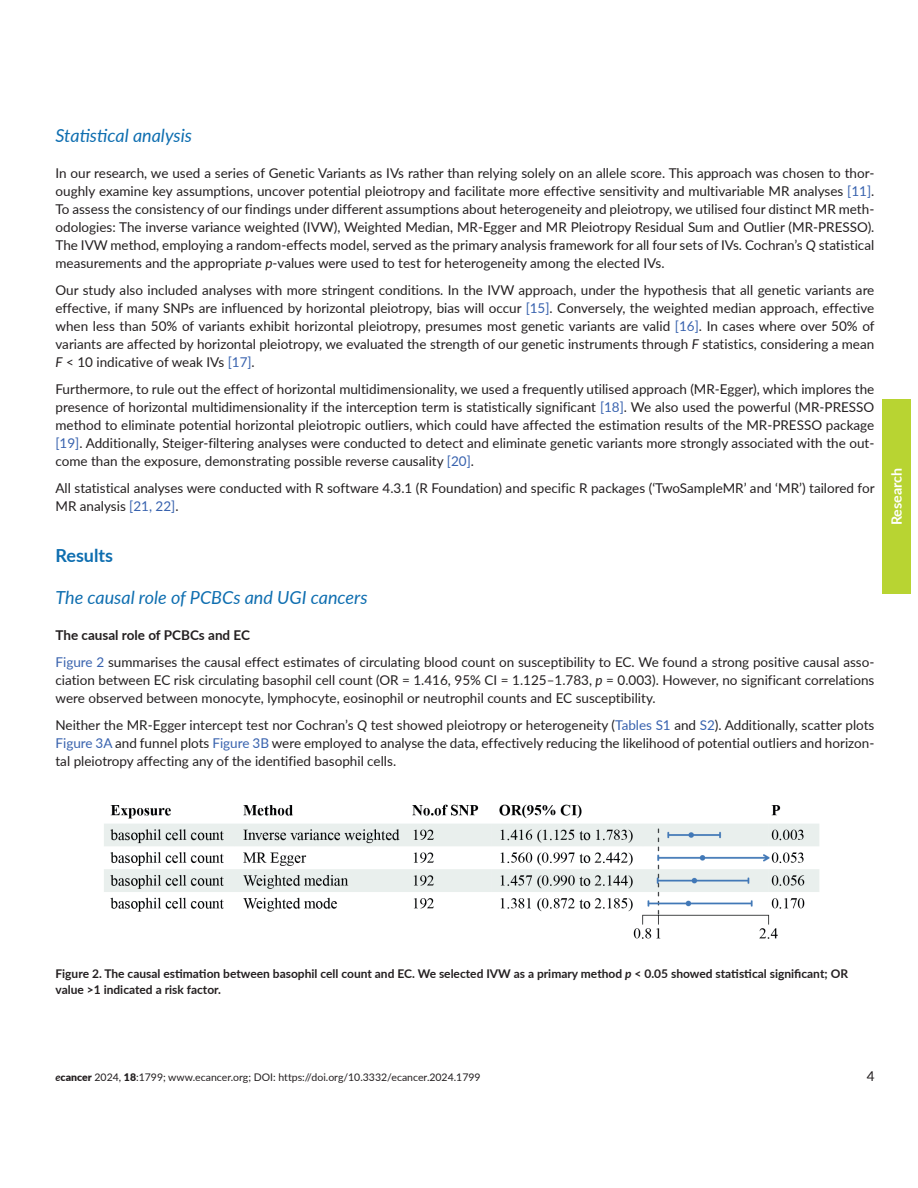
<style>
.page{position:relative;width:918px;height:1188px;background:#fff}
.page>*{position:absolute;margin:0;border:0;box-sizing:border-box;transform-origin:0 0}
.t1{font:italic 18px "Lato";color:#0e6eb0}
.t2{font:700 18px "Lato";color:#0e6eb0}
.t3{font:700 14.25px "Lato";color:#fff}
.t4{font:13.5px/18px "Lato";color:#231f20;text-align:justify}
.t5{font:700 12px/16.5px "Lato";color:#231f20}
.t6{font:10.5px "Lato";color:#231f20}
.s1{color:#3862ae}
.s2{font-style:italic}
.s3{font-weight:700}
.s4{font-weight:700;font-style:italic}
.s5{font-weight:900}
</style>
<div class="page">
<div style="left:882px;top:399px;width:29px;height:195px;background:#b8d432"></div>
<img style="left:104px;top:804px;width:715px;height:135px">
<h1 class="t1" style="left:56px;top:123px;width:138px">Statistical analysis</h1>
<p class="t4" style="left:56px;top:164px;width:820px">In our research, we used a series of Genetic Variants as IVs rather than relying solely on an allele score. This approach was chosen to thor&shy;oughly examine key assumptions, uncover potential pleiotropy and facilitate more effective sensitivity and multivariable MR analyses <span class="s1">[11]</span>.<br>To assess the consistency of our findings under different assumptions about heterogeneity and pleiotropy, we utilised four distinct MR meth&shy;odologies: The inverse variance weighted (IVW), Weighted Median, MR-Egger and MR Pleiotropy Residual Sum and Outlier (MR-PRESSO).<br>The IVW method, employing a random-effects model, served as the primary analysis framework for all four sets of IVs. Cochran’s <span class="s2">Q</span> statistical measurements and the appropriate <span class="s2">p</span>-values were used to test for heterogeneity among the elected IVs.</p>
<p class="t4" style="left:56px;top:280px;width:821px">Our study also included analyses with more stringent conditions. In the IVW approach, under the hypothesis that all genetic variants are effective, if many SNPs are influenced by horizontal pleiotropy, bias will occur <span class="s1">[15]</span>. Conversely, the weighted median approach, effective when less than 50% of variants exhibit horizontal pleiotropy, presumes most genetic variants are valid <span class="s1">[16]</span>. In cases where over 50% of variants are affected by horizontal pleiotropy, we evaluated the strength of our genetic instruments through <span class="s2">F</span> statistics, considering a mean <span class="s2">F</span> &lt; 10 indicative of weak IVs <span class="s1">[17]</span>.</p>
<p class="t4" style="left:56px;top:379px;width:820px">Furthermore, to rule out the effect of horizontal multidimensionality, we used a frequently utilised approach (MR-Egger), which implores the presence of horizontal multidimensionality if the interception term is statistically significant <span class="s1">[18]</span>. We also used the powerful (MR-PRESSO method to eliminate potential horizontal pleiotropic outliers, which could have affected the estimation results of the MR-PRESSO package <span class="s1">[19]</span>. Additionally, Steiger-filtering analyses were conducted to detect and eliminate genetic variants more strongly associated with the out&shy;come than the exposure, demonstrating possible reverse causality <span class="s1">[20]</span>.</p>
<p class="t4" style="left:56px;top:478px;width:821px">All statistical analyses were conducted with R software 4.3.1 (R Foundation) and specific R packages (‘TwoSampleMR’ and ‘MR’) tailored for<br>MR analysis <span class="s1">[21, 22]</span>.</p>
<h1 class="t2" style="left:56px;top:542px;width:59px">Results</h1>
<h1 class="t1" style="left:56px;top:585px;width:314px">The causal role of PCBCs and UGI cancers</h1>
<p class="t4" style="left:56px;top:621px;width:820px;line-height:27px"><span class="s3">The causal role of PCBCs and EC<br></span><span class="s1">Figure 2</span> summarises the causal effect estimates of circulating blood count on susceptibility to EC. We found a strong positive causal asso-</p>
<p class="t4" style="left:56px;top:671px;width:820px">ciation between EC risk circulating basophil cell count (OR = 1.416, 95% CI = 1.125–1.783, <span class="s2">p</span> = 0.003). However, no significant correlations were observed between monocyte, lymphocyte, eosinophil or neutrophil counts and EC susceptibility.</p>
<p class="t4" style="left:56px;top:715px;width:820px">Neither the MR-Egger intercept test nor Cochran’s <span class="s2">Q</span> test showed pleiotropy or heterogeneity (<span class="s1">Tables S1</span> and <span class="s1">S2</span>). Additionally, scatter plots <span class="s1">Figure 3A</span> and funnel plots <span class="s1">Figure 3B</span> were employed to analyse the data, effectively reducing the likelihood of potential outliers and horizon&shy;tal pleiotropy affecting any of the identified basophil cells.</p>
<p class="t3" style="left:886px;top:525px;width:59px;rotate:-90deg">Research</p>
<p class="t5" style="left:56px;top:965px;width:794px">Figure 2. The causal estimation between basophil cell count and EC. We selected IVW as a primary method <span class="s2">p</span> &lt; 0.05 showed statistical significant; OR value &gt;1 indicated a risk factor.</p>
<p class="t6" style="left:56px;top:1070px;width:427px"><span class="s4">e</span><span class="s5">cancer</span> 2024, <span class="s5">18</span>:1799; www.ecancer.org; DOI: https://doi.org/10.3332/ecancer.2024.1799</p>
<p class="t4" style="left:867px;top:1067px;width:9px">4</p>
</div>
